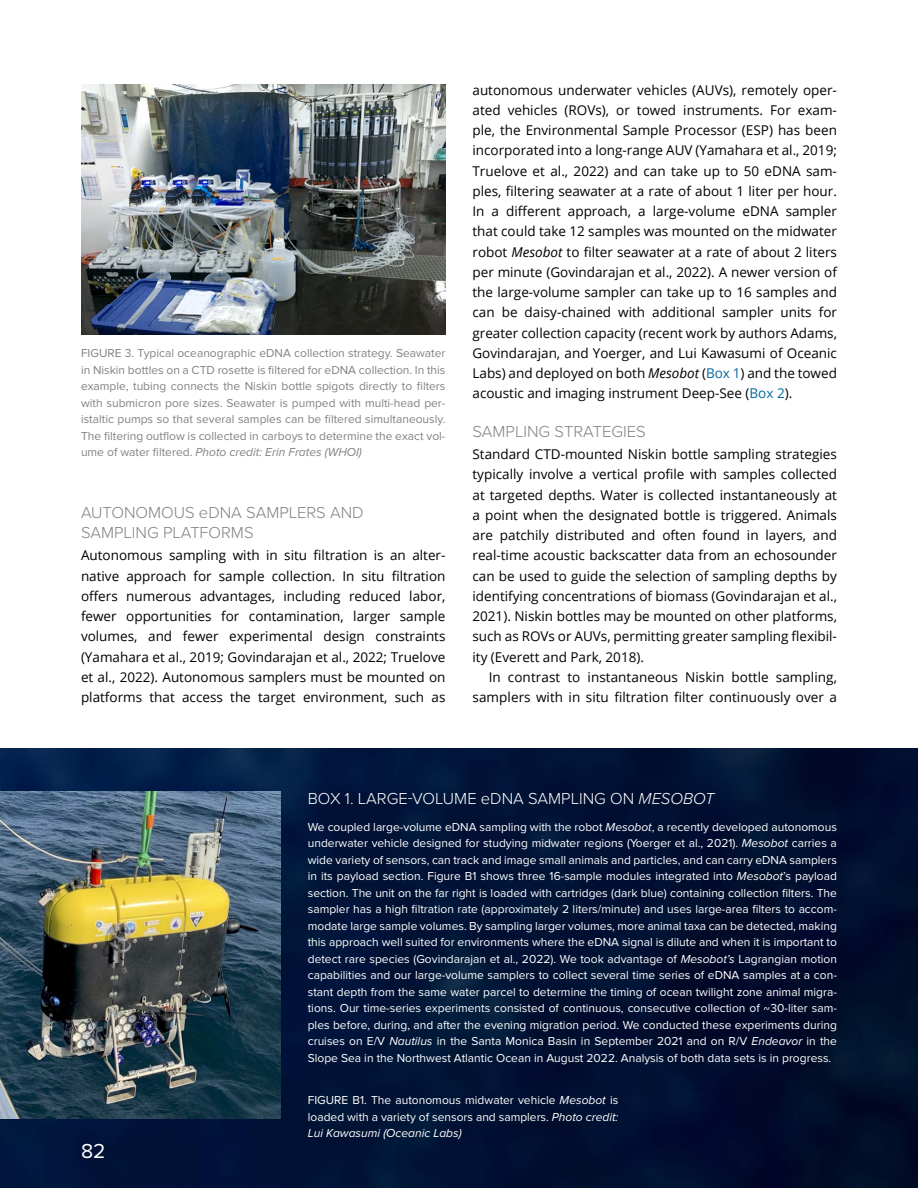
<style>
.page{position:relative;width:918px;height:1188px;background:#fff}
.page>*{position:absolute;margin:0;border:0;box-sizing:border-box;transform-origin:0 0}
.t1{font:21px "Proxima Nova";color:#fff}
.t2{font:300 16.5px/20.2px "Proxima Nova";color:#808285}
.t3{font:300 16.5px "Proxima Nova";color:#fff}
.t4{font:13.5px/20.2px "Open Sans";color:#000;text-align:justify}
.t5{font:12px/16.5px "Proxima Nova";color:#fff;text-align:justify}
.t6{font:12px/16.5px "Proxima Nova";color:#808285;text-align:justify}
.s1{font-style:italic}
.s2{color:#00689e}
</style>
<div class="page">
<img style="left:0;top:748px;width:918px;height:440px">
<img style="left:0;top:792px;width:280px;height:326px">
<img style="left:81px;top:84px;width:364px;height:251px">
<p class="t6" style="left:81px;top:345px;width:366px">FIGURE 3. Typical oceanographic eDNA collection strategy. Seawater in Niskin bottles on a CTD rosette is filtered for eDNA collection. In this example, tubing connects the Niskin bottle spigots directly to filters with submicron pore sizes. Seawater is pumped with multi-head per&shy;istaltic pumps so that several samples can be filtered simultaneously.<br>The filtering outflow is collected in carboys to determine the exact vol&shy;ume of water filtered. <span class="s1">Photo credit: Erin Frates (WHOI)</span></p>
<p class="t2" style="left:81px;top:502px;width:284px">AUTONOMOUS eDNA SAMPLERS AND<br>SAMPLING PLATFORMS</p>
<p class="t4" style="left:81px;top:545px;width:366px">Autonomous sampling with in situ filtration is an alter&shy;native approach for sample collection. In situ filtration offers numerous advantages, including reduced labor, fewer opportunities for contamination, larger sample volumes, and fewer experimental design constraints (Yamahara et al., 2019; Govindarajan et al., 2022; Truelove et al., 2022). Autonomous samplers must be mounted on platforms that access the target environment, such as</p>
<p class="t4" style="left:472px;top:79px;width:366px">autonomous underwater vehicles (AUVs), remotely oper&shy;ated vehicles (ROVs), or towed instruments. For exam&shy;ple, the Environmental Sample Processor (ESP) has been incorporated into a long-range AUV (Yamahara et al., 2019; Truelove et al., 2022) and can take up to 50 eDNA sam&shy;ples, filtering seawater at a rate of about 1 liter per hour.<br>In a different approach, a large-volume eDNA sampler that could take 12 samples was mounted on the midwater robot <span class="s1">Mesobot</span> to filter seawater at a rate of about 2 liters per minute (Govindarajan et al., 2022). A newer version of the large-volume sampler can take up to 16 samples and can be daisy-chained with additional sampler units for greater collection capacity (recent work by authors Adams, Govindarajan, and Yoerger, and Lui Kawasumi of Oceanic Labs) and deployed on both <span class="s1">Mesobot</span> (<span class="s2">Box 1</span>) and the towed acoustic and imaging instrument Deep-See (<span class="s2">Box 2</span>).</p>
<p class="t2" style="left:472px;top:421px;width:175px">SAMPLING STRATEGIES</p>
<p class="t4" style="left:472px;top:444px;width:366px">Standard CTD-mounted Niskin bottle sampling strategies typically involve a vertical profile with samples collected at targeted depths. Water is collected instantaneously at a point when the designated bottle is triggered. Animals are patchily distributed and often found in layers, and real-time acoustic backscatter data from an echosounder can be used to guide the selection of sampling depths by identifying concentrations of biomass (Govindarajan et al., 2021). Niskin bottles may be mounted on other platforms, such as ROVs or AUVs, permitting greater sampling flexibil&shy;ity (Everett and Park, 2018).</p>
<p class="t4" style="left:472px;top:666px;width:366px;text-align:right">In contrast to instantaneous Niskin bottle sampling, samplers with in situ filtration filter continuously over a</p>
<p class="t3" style="left:308px;top:786px;width:408px">BOX 1. LARGE-VOLUME eDNA SAMPLING ON <span class="s1">MESOBOT</span></p>
<p class="t5" style="left:308px;top:819px;width:531px">We coupled large-volume eDNA sampling with the robot <span class="s1">Mesobot</span>, a recently developed autonomous underwater vehicle designed for studying midwater regions (Yoerger et al., 2021). <span class="s1">Mesobot</span> carries a wide variety of sensors, can track and image small animals and particles, and can carry eDNA samplers in its payload section. Figure B1 shows three 16-sample modules integrated into <span class="s1">Mesobot</span>’s payload section. The unit on the far right is loaded with cartridges (dark blue) containing collection filters. The sampler has a high filtration rate (approximately 2 liters/minute) and uses large-area filters to accom&shy;modate large sample volumes. By sampling larger volumes, more animal taxa can be detected, making this approach well suited for environments where the eDNA signal is dilute and when it is important to detect rare species (Govindarajan et al., 2022). We took advantage of <span class="s1">Mesobot’s</span> Lagrangian motion capabilities and our large-volume samplers to collect several time series of eDNA samples at a con&shy;stant depth from the same water parcel to determine the timing of ocean twilight zone animal migra&shy;tions. Our time-series experiments consisted of continuous, consecutive collection of ~30-liter sam&shy;ples before, during, and after the evening migration period. We conducted these experiments during cruises on E/V <span class="s1">Nautilus</span> in the Santa Monica Basin in September 2021 and on R/V <span class="s1">Endeavor</span> in the Slope Sea in the Northwest Atlantic Ocean in August 2022. Analysis of both data sets is in progress.</p>
<h1 class="t1" style="left:81px;top:1139px;width:26px">82</h1>
<p class="t5" style="left:308px;top:1092px;width:312px">FIGURE B1. The autonomous midwater vehicle <span class="s1">Mesobot</span> is loaded with a variety of sensors and samplers. <span class="s1">Photo credit:<br>Lui Kawasumi (Oceanic Labs)</span></p>
</div>
